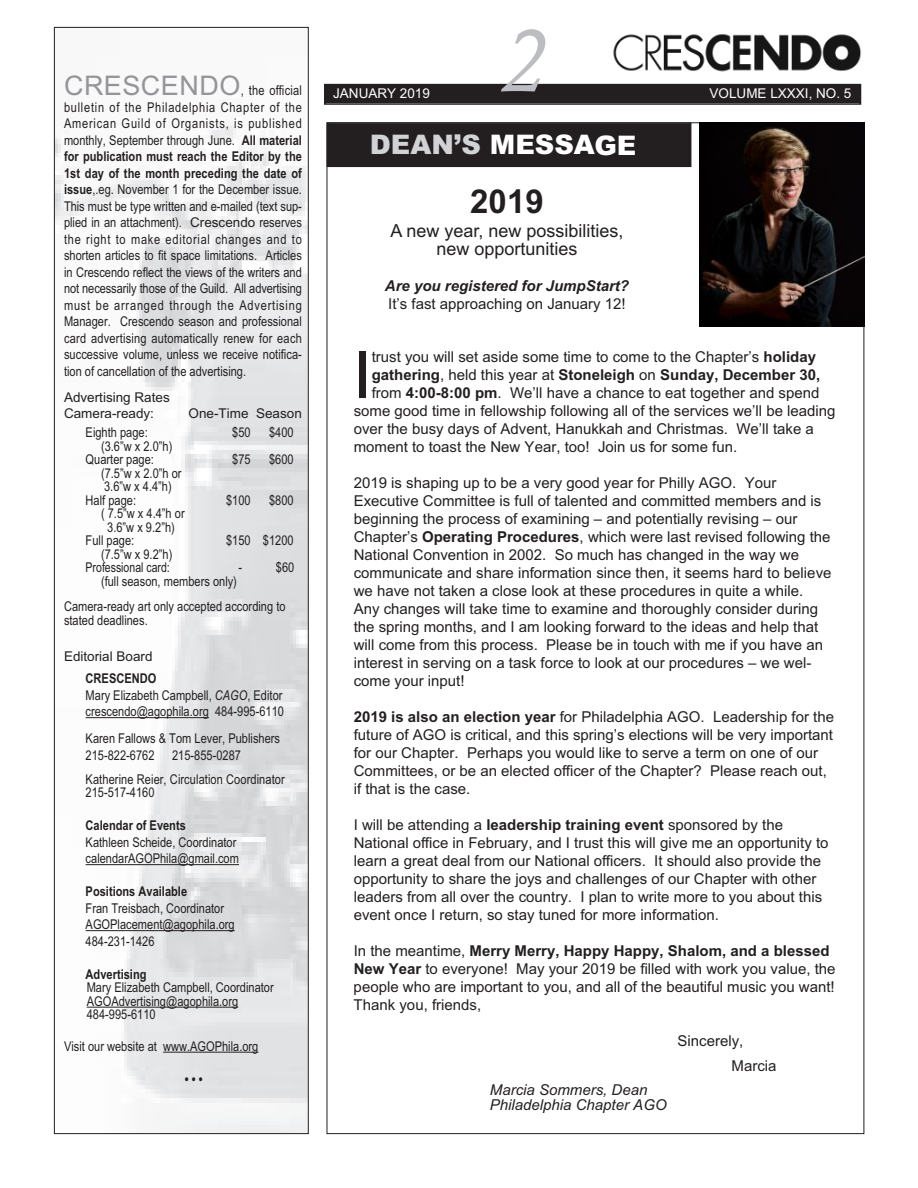
<style>
.page{position:relative;width:918px;height:1188px;background:#fff}
.page>*{position:absolute;margin:0;border:0;box-sizing:border-box;transform-origin:0 0}
.t1{font:italic 90px "Calisto";color:#bcbdc0}
.t2{font:65.25px "Arial";color:#231f20}
.t3{font:700 33px "Arial";color:#231f20}
.t4{font:900 27px "Arial";color:#fff}
.t5{font:18px/18px "Arial";color:#231f20;text-align:center}
.t6{font:15px/18px "Arial";color:#231f20}
.t7{font:700 15px "Arial";color:#231f20}
.t8{font:italic 15px/15px "Arial";color:#231f20}
.t9{font:italic 700 15px "Arial";color:#231f20}
.t10{font:13.5px/16.5px "Arial Narrow";color:#231f20}
.t11{font:13.5px/16.5px "Arial";color:#231f20}
.t12{font:700 13.5px "Arial Narrow";color:#231f20}
.t13{font:13.5px "Arial";color:#fff}
.s1{font-family:"Arial";font-size:27px;color:#939598}
.s2{font-weight:700}
.s3{font-family:"Arial"}
.s4{font-style:italic}
.s5{color:#d1d2d4}
.s6{font-weight:400}
</style>
<div class="page">
<img style="left:56px;top:121px;width:251px;height:1011px">
<div style="left:326px;top:85px;width:534px;height:18px;background:#231f20"></div>
<div style="left:324px;top:84px;width:537px;height:21px;border:2px solid #231f20"></div>
<img style="left:613px;top:34px;width:248px;height:38px">
<hr style="left:86px;top:717px;width:123px;height:1px;background:#231f20">
<hr style="left:86px;top:864px;width:153px;height:1px;background:#231f20">
<hr style="left:86px;top:930px;width:149px;height:1px;background:#231f20">
<hr style="left:87px;top:1007px;width:151px;height:1px;background:#231f20">
<hr style="left:163px;top:1052px;width:95px;height:1px;background:#231f20">
<div style="left:328px;top:124px;width:362px;height:42px;background:#231f20"></div>
<div style="left:327px;top:122px;width:364px;height:45px;border:2px solid #231f20"></div>
<img style="left:699px;top:122px;width:165px;height:205px">
<p class="t10" style="left:64px;top:82px;width:239px"><span class="s1">CRESCENDO</span>, the official</p>
<p class="t10" style="left:64px;top:99px;width:239px;text-align:justify">bulletin of the Philadelphia Chapter of the American Guild of Organists, is published monthly, September through June. <span class="s2">All material for publication must reach the Editor by the 1st day of the month preceding the date of issue</span>,.eg. November 1 for the December issue.<br>This must be type written and e-mailed (text sup&shy;plied in an attachment). <span class="s3">Crescendo</span> reserves the right to make editorial changes and to shorten articles to fit space limitations. Articles in Crescendo reflect the views of the writers and not necessarily those of the Guild. All advertising must be arranged through the Advertising Manager. Crescendo season and professional card advertising automatically renew for each successive volume, unless we receive notifica&shy;tion of cancellation of the advertising.</p>
<p class="t11" style="left:64px;top:389px;width:107px">Advertising Rates<br>Camera-ready:</p>
<p class="t11" style="left:189px;top:406px;width:115px">One-Time Season</p>
<p class="t10" style="left:86px;top:424px;width:64px">Eighth page:</p>
<p class="t10" style="left:232px;top:424px;width:20px">$50</p>
<p class="t10" style="left:269px;top:424px;width:26px">$400</p>
<p class="t10" style="left:86px;top:439px;width:88px;line-height:13.5px;text-indent:15px">(3.6”w x 2.0”h)<br>Quarter page:</p>
<p class="t10" style="left:232px;top:451px;width:20px">$75</p>
<p class="t10" style="left:269px;top:451px;width:26px">$600</p>
<p class="t10" style="left:101px;top:465px;width:82px">(7.5”w x 2.0”h or</p>
<p class="t10" style="left:104px;top:478px;width:69px">3.6”w x 4.4”h)</p>
<p class="t10" style="left:86px;top:492px;width:52px">Half page:</p>
<p class="t10" style="left:226px;top:492px;width:26px">$100</p>
<p class="t10" style="left:269px;top:492px;width:26px">$800</p>
<p class="t10" style="left:101px;top:505px;width:85px">( 7.5”w x 4.4”h or</p>
<p class="t10" style="left:107px;top:519px;width:69px">3.6”w x 9.2”h)</p>
<p class="t10" style="left:86px;top:532px;width:50px">Full page:</p>
<p class="t10" style="left:226px;top:532px;width:69px">$150 $1200</p>
<p class="t10" style="left:86px;top:547px;width:88px;line-height:13.5px;text-align:right">(7.5”w x 9.2”h)<br>Professional card:</p>
<p class="t10" style="left:238px;top:559px;width:5px">-</p>
<p class="t10" style="left:276px;top:559px;width:20px">$60</p>
<p class="t10" style="left:64px;top:568px;width:223px;line-height:25.5px;text-indent:37px">(full season, members only)<br>Camera-ready art only accepted according to</p>
<p class="t10" style="left:64px;top:612px;width:85px">stated deadlines.</p>
<p class="t11" style="left:64px;top:648px;width:90px">Editorial Board</p>
<p class="t10" style="left:86px;top:670px;width:200px"><span class="s2">CRESCENDO<br></span>Mary Elizabeth Campbell, <span class="s4">CAGO</span>, Editor crescendo@agophila.org 484-995-6110</p>
<p class="t10" style="left:86px;top:730px;width:196px">Karen Fallows &amp; Tom Lever, Publishers<br>215-822-6762</p>
<p class="t10" style="left:86px;top:743px;width:201px;line-height:24px;text-indent:86px">215-855-0287<br>Katherine Reier, Circulation Coordinator</p>
<p class="t10" style="left:86px;top:784px;width:70px">215-517-4160</p>
<p class="t12" style="left:86px;top:818px;width:102px">Calendar of Events</p>
<p class="t10" style="left:86px;top:834px;width:155px">Kathleen Scheide, Coordinator calendarAGOPhila@gmail.com</p>
<p class="t12" style="left:86px;top:884px;width:103px">Positions Available</p>
<p class="t10" style="left:86px;top:900px;width:151px">Fran Treisbach, Coordinator<br>AGOPlacement@agophila.org<br>484-231-1426</p>
<p class="t12" style="left:86px;top:966px;width:62px">Advertising</p>
<p class="t10" style="left:87px;top:981px;width:189px;line-height:13.5px">Mary Elizabeth Campbell, Coordinator<br>AGOAdvertising@agophila.org<br>484-995-6110</p>
<p class="t10" style="left:64px;top:1038px;width:196px">Visit our website at www.AGOPhila.org</p>
<p class="t12" style="left:185px;top:1071px;width:19px">•••</p>
<p class="t13" style="left:333px;top:86px;width:98px">JANUARY 2019</p>
<h1 class="t1" style="left:501px;top:7px;width:44px">2</h1>
<h3 class="t4" style="left:370px;top:129px;width:268px"><span class="s5">DEAN’S</span> MESSAGE</h3>
<h3 class="t3" style="left:470px;top:182px;width:75px">2019</h3>
<p class="t5" style="left:390px;top:222px;width:235px">A new year, new possibilities, new opportunities</p>
<p class="t9" style="left:385px;top:277px;width:246px">Are you registered for JumpStart?</p>
<p class="t6" style="left:388px;top:295px;width:239px">It’s fast approaching on January 12!</p>
<p class="t13" style="left:710px;top:86px;width:143px">VOLUME LXXXI, NO. 5</p>
<h2 class="t2" style="left:354px;top:337px;width:20px">I</h2>
<p class="t6" style="left:372px;top:348px;width:446px">trust you will set aside some time to come to the Chapter’s <span class="s2">holiday</span></p>
<p class="t7" style="left:372px;top:366px;width:450px">gathering<span class="s6">, held this year at</span> Stoneleigh <span class="s6">on</span> Sunday, December 30,</p>
<p class="t6" style="left:372px;top:384px;width:449px">from <span class="s2">4:00-8:00 pm</span>. We’ll have a chance to eat together and spend</p>
<p class="t6" style="left:354px;top:402px;width:483px">some good time in fellowship following all of the services we’ll be leading</p>
<p class="t6" style="left:354px;top:420px;width:462px">over the busy days of Advent, Hanukkah and Christmas. We’ll take a</p>
<p class="t6" style="left:354px;top:438px;width:385px">moment to toast the New Year, too! Join us for some fun.</p>
<p class="t6" style="left:354px;top:474px;width:479px">2019 is shaping up to be a very good year for Philly AGO. Your Executive Committee is full of talented and committed members and is beginning the process of examining – and potentially revising – our Chapter’s <span class="s2">Operating Procedures</span>, which were last revised following the National Convention in 2002. So much has changed in the way we communicate and share information since then, it seems hard to believe we have not taken a close look at these procedures in quite a while.<br>Any changes will take time to examine and thoroughly consider during the spring months, and I am looking forward to the ideas and help that will come from this process. Please be in touch with me if you have an interest in serving on a task force to look at our procedures – we wel&shy;come your input!</p>
<p class="t6" style="left:354px;top:708px;width:482px"><span class="s2">2019 is also an election year</span> for Philadelphia AGO. Leadership for the future of AGO is critical, and this spring’s elections will be very important for our Chapter. Perhaps you would like to serve a term on one of our Committees, or be an elected officer of the Chapter? Please reach out, if that is the case.</p>
<p class="t6" style="left:354px;top:816px;width:476px">I will be attending a <span class="s2">leadership training event</span> sponsored by the National office in February, and I trust this will give me an opportunity to learn a great deal from our National officers. It should also provide the opportunity to share the joys and challenges of our Chapter with other leaders from all over the country. I plan to write more to you about this event once I return, so stay tuned for more information.</p>
<p class="t6" style="left:354px;top:942px;width:483px">In the meantime, <span class="s2">Merry Merry, Happy Happy, Shalom, and a blessed New Year</span> to everyone! May your 2019 be filled with work you value, the people who are important to you, and all of the beautiful music you want!<br>Thank you, friends,</p>
<p class="t6" style="left:732px;top:1028px;width:47px;line-height:25.5px;text-indent:-54px">Sincerely,<br>Marcia</p>
<p class="t8" style="left:490px;top:1082px;width:178px">Marcia Sommers, Dean<br>Philadelphia Chapter AGO</p>
</div>
